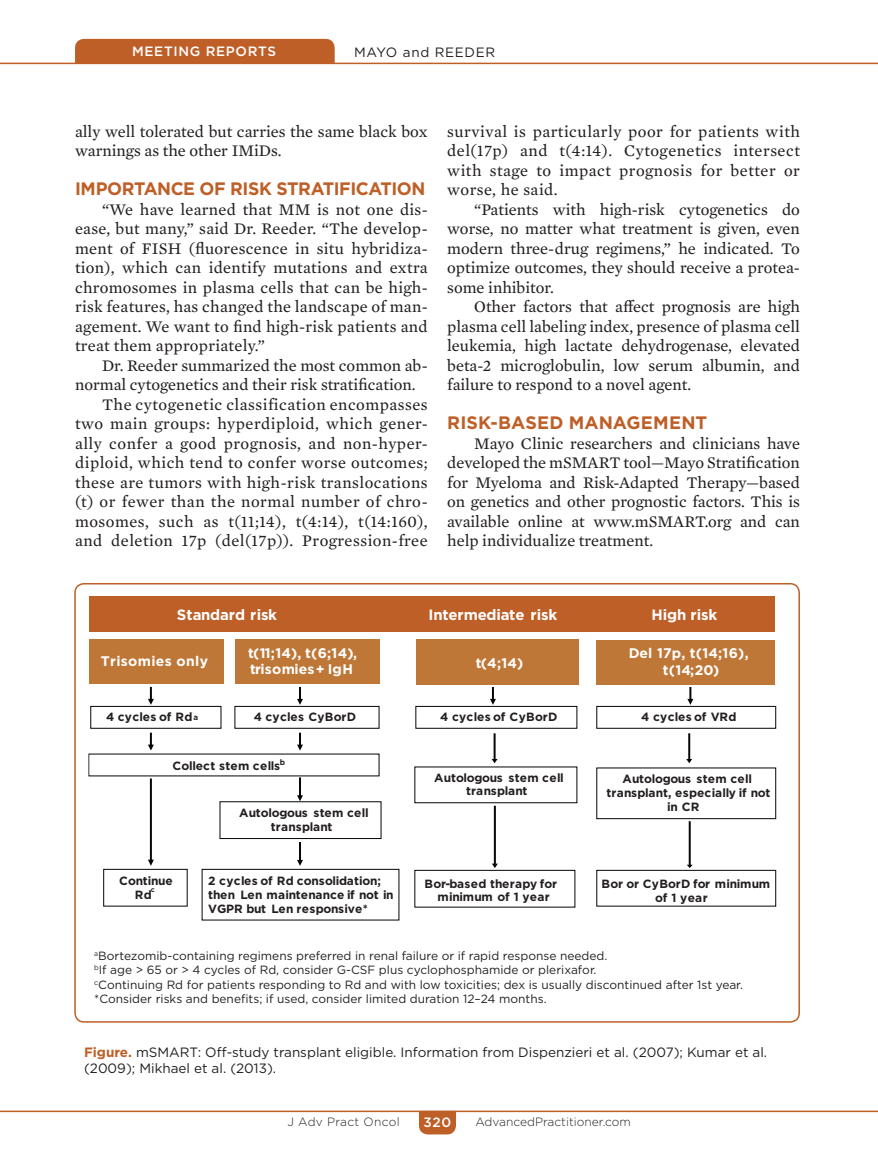
<style>
.page{position:relative;width:878px;height:1175px;background:#fff}
.page>*{position:absolute;margin:0;border:0;box-sizing:border-box;transform-origin:0 0}
.Subhead_1{font:700 18px "Gotham";letter-spacing:-.02em;color:#be5f28}
.Subhead_1-2{font:700 18px "Gotham";letter-spacing:.005em;color:#be5f28}
.Body_txt{font:16.5px/19.5px "Mercury Text G2";color:#231f20;text-align:justify}
.t1{font:700 14.85px "Gotham";letter-spacing:-.01em;color:#fff}
.t2{font:700 13.95px/16.6px "Gotham";letter-spacing:.015em;color:#fff;text-align:center}
.Figure_Title{font:13.5px/16.2px "Gotham";color:#231f20}
.t3{font:500 13.5px "Gotham";letter-spacing:.05em;color:#fff}
.Figure_Title-2{font:13.5px "Gotham";letter-spacing:.05em;color:#231f20}
.t4{font:300 12px "Gotham";color:#231f20}
.t5{font:300 12px "Gotham";letter-spacing:.025em;color:#231f20}
.t6{font:11.85px/14.2px "Gotham";color:#231f20}
.t7{font:700 11.85px/14px "Gotham";letter-spacing:-.025em;color:#231f20;text-align:center}
.t8{font:700 11.85px/14px "Gotham";color:#231f20;text-align:center}
.t9{font:700 11.85px "Gotham";letter-spacing:.025em;color:#231f20}
.t10{font:700 6.9px "Gotham";color:#231f20}
.s1{font-size:7.95px}
.s2{font-weight:700;color:#be5f28}
</style>
<div class="page">
<hr style="left:0;top:1110px;width:878px;height:2px;background:#be5f28">
<svg style="left:419px;top:1110px;width:37px;height:24px"></svg>
<hr style="left:0;top:63px;width:878px;height:1px;background:#be5f28">
<div style="left:75px;top:39px;width:259px;height:24px;background:#be5f28"></div>
<svg style="left:687px;top:687px;width:6px;height:18px"></svg>
<svg style="left:148px;top:687px;width:6px;height:18px"></svg>
<svg style="left:297px;top:687px;width:6px;height:18px"></svg>
<svg style="left:490px;top:687px;width:6px;height:18px"></svg>
<div style="left:90px;top:706px;width:131px;height:22px;border:1px solid #050504"></div>
<svg style="left:148px;top:778px;width:6px;height:88px"></svg>
<div style="left:103px;top:868px;width:85px;height:38px;background:#fff;border:1px solid #050504"></div>
<svg style="left:148px;top:732px;width:6px;height:18px"></svg>
<div style="left:596px;top:706px;width:180px;height:22px;background:#fff;border:1px solid #050504"></div>
<div style="left:596px;top:767px;width:180px;height:52px;background:#fff;border:1px solid #050504"></div>
<div style="left:596px;top:869px;width:180px;height:37px;border:1px solid #050504"></div>
<div style="left:219px;top:801px;width:162px;height:38px;background:#fff;border:1px solid #050504"></div>
<svg style="left:297px;top:777px;width:6px;height:24px"></svg>
<div style="left:201px;top:868px;width:198px;height:52px;border:1px solid #050504"></div>
<div style="left:234px;top:706px;width:145px;height:22px;background:#fff;border:1px solid #050504"></div>
<svg style="left:297px;top:732px;width:6px;height:18px"></svg>
<svg style="left:297px;top:842px;width:6px;height:24px"></svg>
<div style="left:596px;top:640px;width:179px;height:45px;background:#bf7737"></div>
<div style="left:416px;top:639px;width:162px;height:46px;background:#bf7737"></div>
<div style="left:235px;top:639px;width:145px;height:45px;background:#bf7737"></div>
<div style="left:89px;top:596px;width:686px;height:36px;background:#be5f28"></div>
<div style="left:414px;top:869px;width:161px;height:38px;border:1px solid #050504"></div>
<div style="left:415px;top:706px;width:162px;height:22px;background:#fff;border:1px solid #050504"></div>
<svg style="left:492px;top:805px;width:6px;height:63px"></svg>
<div style="left:89px;top:638px;width:134px;height:45px;background:#bf7737"></div>
<svg style="left:491px;top:733px;width:6px;height:30px"></svg>
<svg style="left:686px;top:733px;width:6px;height:30px"></svg>
<svg style="left:687px;top:821px;width:5px;height:47px"></svg>
<div style="left:74px;top:583px;width:726px;height:439px;border:2px solid #be5f28;border-radius:9px"></div>
<p class="t3" style="left:132px;top:43px;width:145px">MEETING REPORTS</p>
<p class="Figure_Title-2" style="left:354px;top:43px;width:143px">MAYO and REEDER</p>
<p class="Body_txt" style="left:75px;top:120px;width:354px">ally well tolerated but carries the same black box warnings as the other IMiDs.</p>
<p class="Subhead_1" style="left:75px;top:177px;width:352px">IMPORTANCE OF RISK STRATIFICATION</p>
<p class="Body_txt" style="left:75px;top:198px;width:354px;text-indent:27px">“We have learned that MM is not one dis&shy;ease, but many,” said Dr. Reeder. “The develop&shy;ment of FISH (fluorescence in situ hybridiza&shy;tion), which can identify mutations and extra chromosomes in plasma cells that can be high&shy;risk features, has changed the landscape of man&shy;agement. We want to find high-risk patients and treat them appropriately.”</p>
<p class="Body_txt" style="left:75px;top:354px;width:354px;text-indent:27px">Dr. Reeder summarized the most common ab&shy;normal cytogenetics and their risk stratification.</p>
<p class="Body_txt" style="left:75px;top:393px;width:354px;text-indent:27px">The cytogenetic classification encompasses two main groups: hyperdiploid, which gener&shy;ally confer a good prognosis, and non-hyper&shy;diploid, which tend to confer worse outcomes; these are tumors with high-risk translocations (t) or fewer than the normal number of chro&shy;mosomes, such as t(11;14), t(4:14), t(14:160), and deletion 17p (del(17p)). Progression-free</p>
<p class="Body_txt" style="left:447px;top:120px;width:354px">survival is particularly poor for patients with del(17p) and t(4:14). Cytogenetics intersect with stage to impact prognosis for better or worse, he said.</p>
<p class="Body_txt" style="left:447px;top:198px;width:354px;text-indent:27px">“Patients with high-risk cytogenetics do worse, no matter what treatment is given, even modern three-drug regimens,” he indicated. To optimize outcomes, they should receive a protea&shy;some inhibitor.</p>
<p class="Body_txt" style="left:447px;top:296px;width:354px;text-indent:27px">Other factors that affect prognosis are high plasma cell labeling index, presence of plasma cell leukemia, high lactate dehydrogenase, elevated beta-2 microglobulin, low serum albumin, and failure to respond to a novel agent.</p>
<p class="Subhead_1-2" style="left:447px;top:411px;width:261px">RISK-BASED MANAGEMENT</p>
<p class="Body_txt" style="left:447px;top:432px;width:354px;text-indent:27px">Mayo Clinic researchers and clinicians have developed the mSMART tool—Mayo Stratification for Myeloma and Risk-Adapted Therapy—based on genetics and other prognostic factors. This is available online at www.mSMART.org and can help individualize treatment.</p>
<p class="t1" style="left:177px;top:605px;width:101px">Standard risk</p>
<p class="t1" style="left:428px;top:605px;width:130px">Intermediate risk</p>
<p class="t1" style="left:651px;top:605px;width:67px">High risk</p>
<p class="t2" style="left:101px;top:652px;width:109px">Trisomies only</p>
<p class="t9" style="left:106px;top:708px;width:94px">4 cycles of Rd<span class="s1">a</span></p>
<p class="t2" style="left:248px;top:644px;width:110px;line-height:15.9px;text-align:left">t(11;14), t(6;14), trisomies+ IgH</p>
<p class="t9" style="left:254px;top:708px;width:104px">4 cycles CyBorD</p>
<p class="t9" style="left:172px;top:757px;width:114px">Collect stem cells<sup>b</sup></p>
<p class="t7" style="left:119px;top:873px;width:55px">Continue<br>Rd</p>
<p class="t10" style="left:151px;top:884px;width:5px">c</p>
<p class="t8" style="left:239px;top:806px;width:131px">Autologous stem cell transplant</p>
<p class="t7" style="left:208px;top:873px;width:187px;text-align:left">2 cycles of Rd consolidation; then Len maintenance if not in<br>VGPR but Len responsive*</p>
<p class="t2" style="left:475px;top:654px;width:49px">t(4;14)</p>
<p class="t9" style="left:440px;top:708px;width:119px">4 cycles of CyBorD</p>
<p class="t8" style="left:434px;top:770px;width:131px">Autologous stem cell transplant</p>
<p class="t8" style="left:424px;top:876px;width:134px">Bor-based therapy for minimum of 1 year</p>
<p class="t2" style="left:628px;top:645px;width:122px">Del 17p, t(14;16), t(14;20)</p>
<p class="t9" style="left:641px;top:708px;width:97px">4 cycles of VRd</p>
<p class="t7" style="left:622px;top:771px;width:131px">Autologous stem cell</p>
<p class="t7" style="left:606px;top:785px;width:165px">transplant, especially if not</p>
<p class="t8" style="left:667px;top:799px;width:34px">in CR</p>
<p class="t8" style="left:655px;top:877px;width:116px;text-align:left;text-indent:-54px">Bor or CyBorD for minimum of 1 year</p>
<p class="t6" style="left:94px;top:948px;width:650px"><sup>a</sup>Bortezomib-containing regimens preferred in renal failure or if rapid response needed.<br><sup>b</sup>If age &gt; 65 or &gt; 4 cycles of Rd, consider G-CSF plus cyclophosphamide or plerixafor.<br><sup>c</sup>Continuing Rd for patients responding to Rd and with low toxicities; dex is usually discontinued after 1st year. *Consider risks and benefits; if used, consider limited duration 12–24 months.</p>
<p class="Figure_Title" style="left:84px;top:1043px;width:684px"><span class="s2">Figure.</span> mSMART: Off-study transplant eligible. Information from Dispenzieri et al. (2007); Kumar et al. (2009); Mikhael et al. (2013).</p>
<p class="t5" style="left:287px;top:1114px;width:114px">J Adv Pract Oncol</p>
<p class="t3" style="left:423px;top:1113px;width:29px">320</p>
<p class="t4" style="left:475px;top:1114px;width:157px">AdvancedPractitioner.com</p>
</div>
